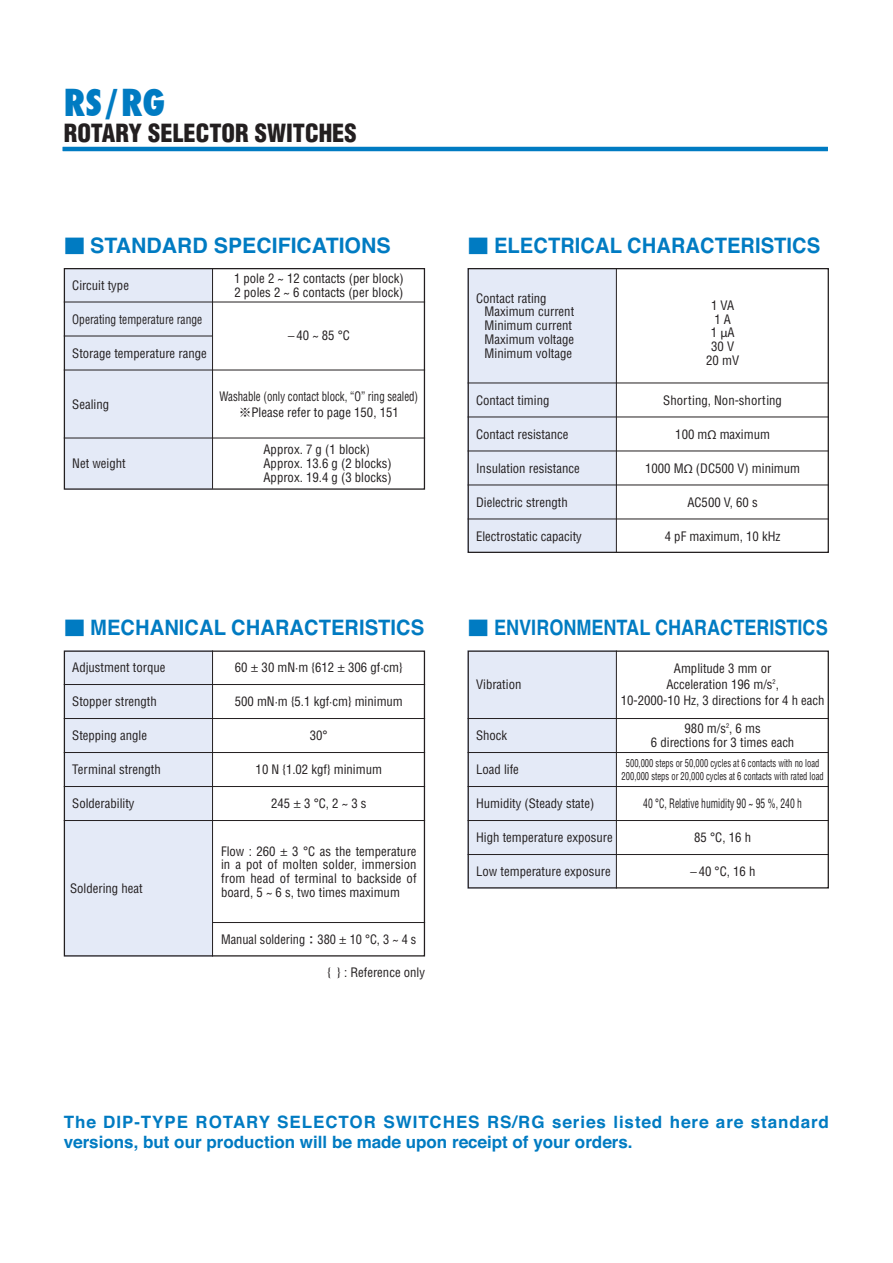
<style>
.page{position:relative;width:893px;height:1263px;background:#fff}
.page>*{position:absolute;margin:0;border:0;box-sizing:border-box;transform-origin:0 0}
.t1{font:800 condensed 36.15px "Futura";color:#007bc2}
.t2{font:900 condensed 24.45px "Helvetica";color:#231f20}
.t3{font:700 21.3px "Helvetica";color:#007bc2;scale:.95 1}
.t4{font:700 21.3px "Helvetica";color:#007bc2;scale:.85 1}
.t5{font:700 21.3px "Helvetica";color:#007bc2}
.t6{font:700 16.95px/19.2px "Helvetica";letter-spacing:.035em;color:#007bc2}
.t7{font:condensed 12.75px/13.8px "Helvetica";color:#231f20}
.t8{font:condensed 12.75px/16px "Helvetica";color:#231f20;text-align:center;scale:.85 1}
.t9{font:condensed 12.75px "Helvetica";color:#231f20;scale:.75 1}
.t10{font:condensed 12.75px "Helvetica";color:#231f20;scale:.9 1}
.t11{font:condensed 10.65px/12.8px "Helvetica";color:#231f20;text-align:center;scale:.8 1}
.s1{font-family:"Helvetica";font-weight:900}
.s2{font-family:"Shin Go Medium 90 msp RKSJ H";font-weight:400;font-size:19.2px}
.s3{font-family:"Myriad Pro";font-stretch:normal}
.s4{font-family:"Gothic BBB Medium 90 msp RKSJ H";font-stretch:normal}
.s5{font-family:"Gothic BBB Medium 90 msp RKSJ H";font-stretch:normal;font-size:11.55px}
</style>
<div class="page">
<svg style="left:63px;top:268px;width:766px;height:689px"></svg>
<hr style="left:63px;top:147px;width:765px;height:4px;background:#007bc2">
<h1 class="t1" style="left:64px;top:87px;width:103px">RS<span class="s1">/</span>RG</h1>
<h2 class="t2" style="left:64px;top:123px;width:294px">ROTARY SELECTOR SWITCHES</h2>
<h3 class="t5" style="left:64px;top:237px;width:328px"><span class="s2">■</span> STANDARD SPECIFICATIONS</h3>
<p class="t7" style="left:72px;top:279px;width:58px">Circuit type</p>
<p class="t10" style="left:72px;top:314px;width:146px">Operating temperature range</p>
<p class="t7" style="left:72px;top:347px;width:136px">Storage temperature range</p>
<p class="t7" style="left:72px;top:398px;width:38px">Sealing</p>
<p class="t7" style="left:234px;top:272px;width:171px">1 pole 2 ~ 12 contacts (per block)<br>2 poles 2 ~ 6 contacts (per block)</p>
<p class="t7" style="left:288px;top:330px;width:64px"><span class="s3">−</span>40 ~ 85 °C</p>
<p class="t8" style="left:219px;top:389px;width:235px">Washable (only contact block, “O” ring sealed) <span class="s4">※</span>Please refer to page 150, 151</p>
<p class="t7" style="left:264px;top:444px;width:130px">Approx. 7 g (1 block)<br>Approx. 13.6 g (2 blocks)<br>Approx. 19.4 g (3 blocks)</p>
<p class="t7" style="left:72px;top:458px;width:55px">Net weight</p>
<h3 class="t3" style="left:64px;top:620px;width:381px"><span class="s2">■</span> MECHANICAL CHARACTERISTICS</h3>
<p class="t7" style="left:72px;top:662px;width:95px">Adjustment torque</p>
<p class="t7" style="left:235px;top:662px;width:169px">60 <span class="s3">±</span> 30 mN·m {612 <span class="s3">±</span> 306 gf·cm}</p>
<p class="t7" style="left:72px;top:696px;width:86px">Stopper strength</p>
<p class="t7" style="left:235px;top:696px;width:170px">500 mN·m {5.1 kgf·cm} minimum</p>
<p class="t7" style="left:72px;top:730px;width:76px">Stepping angle</p>
<p class="t7" style="left:310px;top:730px;width:19px">30°</p>
<p class="t7" style="left:72px;top:764px;width:90px">Terminal strength</p>
<p class="t7" style="left:256px;top:764px;width:128px">10 N {1.02 kgf} minimum</p>
<p class="t7" style="left:72px;top:798px;width:64px">Solderability</p>
<p class="t7" style="left:271px;top:798px;width:97px">245 <span class="s3">±</span> 3 °C, 2 ~ 3 s</p>
<p class="t7" style="left:70px;top:883px;width:74px">Soldering heat</p>
<p class="t7" style="left:221px;top:845px;width:197px;text-align:justify">Flow : 260 <span class="s3">±</span> 3 °C as the temperature in a pot of molten solder, immer sion from head of terminal to backside of board, 5 ~ 6 s, two times maximum</p>
<p class="t7" style="left:221px;top:934px;width:197px">Manual soldering<span class="s5">：</span>380 <span class="s3">±</span> 10 °C, 3 ~ 4 s</p>
<p class="t7" style="left:327px;top:967px;width:99px">{ } : Reference only</p>
<h3 class="t3" style="left:468px;top:237px;width:373px"><span class="s2">■</span> ELECTRICAL CHARACTERISTICS</h3>
<p class="t7" style="left:485px;top:292px;width:91px;text-indent:-9px">Contact rating<br>Maximum current<br>Minimum current<br>Maximum voltage<br>Minimum voltage</p>
<p class="t7" style="left:706px;top:299px;width:34px;text-align:center">1 VA<br>1 A<br>1 <span class="s3">μ</span>A<br>30 V<br>20 mV</p>
<p class="t7" style="left:476px;top:394px;width:75px">Contact timing</p>
<p class="t7" style="left:663px;top:394px;width:120px">Shorting, Non-shorting</p>
<p class="t7" style="left:476px;top:428px;width:94px">Contact resistance</p>
<p class="t7" style="left:675px;top:428px;width:96px">100 m<span class="s3">Ω</span> maximum</p>
<p class="t7" style="left:476px;top:462px;width:105px">Insulation resistance</p>
<p class="t7" style="left:476px;top:496px;width:93px">Dielectric strength</p>
<p class="t7" style="left:645px;top:462px;width:156px">1000 M<span class="s3">Ω</span> (DC500 V) minimum</p>
<p class="t7" style="left:687px;top:496px;width:72px">AC500 V, 60 s</p>
<p class="t7" style="left:476px;top:530px;width:107px">Electrostatic capacity</p>
<p class="t7" style="left:665px;top:530px;width:117px">4 pF maximum, 10 kHz</p>
<h3 class="t4" style="left:468px;top:620px;width:425px"><span class="s2">■</span> ENVIRONMENTAL CHARACTERISTICS</h3>
<p class="t7" style="left:476px;top:679px;width:47px">Vibration</p>
<p class="t7" style="left:476px;top:730px;width:33px">Shock</p>
<p class="t7" style="left:621px;top:662px;width:205px;line-height:15.9px;text-align:center">Amplitude 3 mm or<br>Acceleration 196 m/s<sup>2</sup>,<br>10-2000-10 Hz, 3 directions for 4 h each</p>
<p class="t7" style="left:651px;top:723px;width:145px;text-align:center">980 m/s<sup>2</sup>, 6 ms<br>6 directions for 3 times each</p>
<p class="t7" style="left:476px;top:764px;width:44px">Load life</p>
<p class="t11" style="left:621px;top:758px;width:254px">500,000 steps or 50,000 cycles at 6 contacts with no load<br>200,000 steps or 20,000 cycles at 6 contacts with rated load</p>
<p class="t7" style="left:476px;top:798px;width:120px">Humidity (Steady state)</p>
<p class="t7" style="left:476px;top:832px;width:138px">High temperature exposure</p>
<p class="t7" style="left:476px;top:866px;width:136px">Low temperature exposure</p>
<p class="t9" style="left:643px;top:799px;width:213px">40 °C, Relative humidity 90 ~ 95 %, 240 h</p>
<p class="t7" style="left:694px;top:832px;width:58px">85 °C, 16 h</p>
<p class="t7" style="left:690px;top:865px;width:67px"><span class="s3">−</span>40 °C, 16 h</p>
<h3 class="t6" style="left:64px;top:1114px;width:767px">The DIP-TYPE ROTARY SELECTOR SWITCHES RS/RG series listed here are standard versions, but our production will be made upon receipt of your orders.</h3>
</div>
